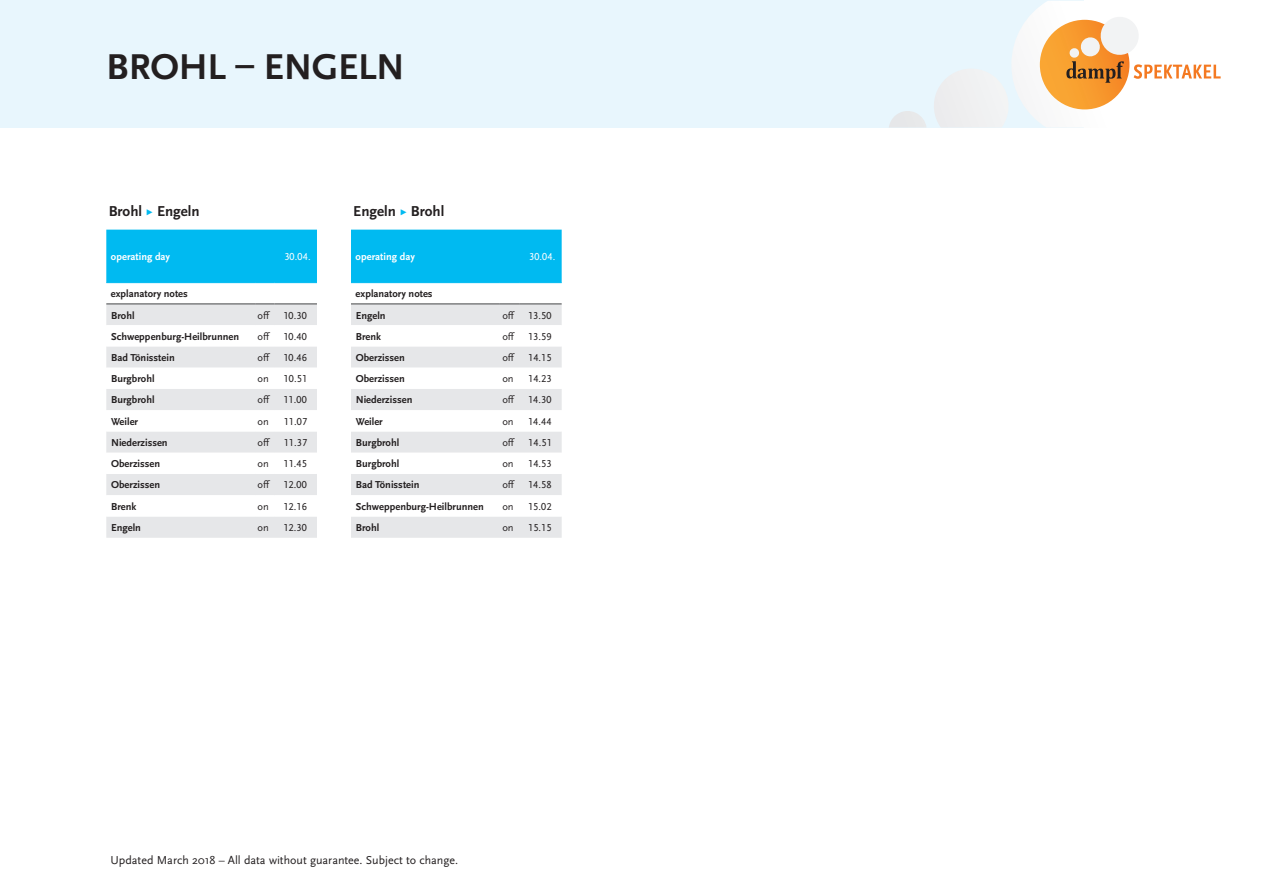
<style>
.page{position:relative;width:1263px;height:893px;background:#fff}
.page>*{position:absolute;margin:0;border:0;box-sizing:border-box;transform-origin:0 0}
.t1{font:700 37.5px "Scala Sans OT";letter-spacing:-.005em;color:#231f20}
.t2{font:700 15px "Scala Sans OT";color:#231f20}
.t3{font:12px "Scala Sans OT";color:#231f20}
.t4{font:700 10.5px/21.6px "Scala Sans OT";color:#231f20}
.t5{font:10.5px "Scala Sans OT";color:#231f20}
.t6{font:700 10.5px "Scala Sans OT";color:#fff}
.t7{font:10.5px "Scala Sans OT";color:#fff}
.s1{font-size:12px;color:#00baf1}
</style>
<div class="page">
<div style="left:0;top:0;width:1091px;height:128px;background:#e8f6fd"></div>
<svg style="left:889px;top:1px;width:331px;height:127px"></svg>
<div style="left:106px;top:304px;width:211px;height:234px;background:#e6e7e9"></div>
<svg style="left:106px;top:325px;width:211px;height:191px"></svg>
<div style="left:106px;top:230px;width:211px;height:53px;background:#00baf1"></div>
<hr style="left:274px;top:282px;width:43px;height:1px;background:#00baf1">
<hr style="left:106px;top:303px;width:149px;height:1px;background:#57585a">
<svg style="left:255px;top:303px;width:19px;height:1px"></svg>
<hr style="left:274px;top:303px;width:43px;height:1px;background:#57585a">
<div style="left:351px;top:304px;width:211px;height:234px;background:#e6e7e9"></div>
<svg style="left:351px;top:325px;width:211px;height:191px"></svg>
<div style="left:351px;top:230px;width:211px;height:53px;background:#00baf1"></div>
<hr style="left:519px;top:282px;width:43px;height:1px;background:#00baf1">
<hr style="left:351px;top:303px;width:149px;height:1px;background:#57585a">
<svg style="left:500px;top:303px;width:19px;height:1px"></svg>
<hr style="left:519px;top:303px;width:43px;height:1px;background:#57585a">
<h1 class="t1" style="left:106px;top:46px;width:300px">BROHL – ENGELN</h1>
<h2 class="t2" style="left:109px;top:203px;width:93px">Brohl <span class="s1">▸</span> Engeln</h2>
<p class="t6" style="left:111px;top:250px;width:61px">operating day</p>
<p class="t7" style="left:284px;top:251px;width:28px">30.04.</p>
<p class="t4" style="left:111px;top:283px;width:78px">explanatory notes<br>Brohl</p>
<p class="t5" style="left:258px;top:310px;width:51px">off 10.30</p>
<p class="t4" style="left:111px;top:326px;width:130px">Schweppenburg-Heilbrunnen</p>
<p class="t5" style="left:258px;top:331px;width:51px">off 10.40</p>
<p class="t4" style="left:111px;top:347px;width:65px">Bad Tönisstein</p>
<p class="t5" style="left:258px;top:352px;width:51px">off 10.46</p>
<p class="t4" style="left:111px;top:368px;width:45px">Burgbrohl</p>
<p class="t5" style="left:258px;top:373px;width:13px">on</p>
<p class="t5" style="left:284px;top:373px;width:25px">10.51</p>
<p class="t4" style="left:111px;top:389px;width:45px">Burgbrohl</p>
<p class="t5" style="left:258px;top:394px;width:51px">off 11.00</p>
<p class="t4" style="left:111px;top:411px;width:29px">Weiler</p>
<p class="t5" style="left:258px;top:416px;width:13px">on</p>
<p class="t5" style="left:284px;top:416px;width:25px">11.07</p>
<p class="t4" style="left:111px;top:432px;width:58px">Niederzissen</p>
<p class="t5" style="left:258px;top:437px;width:14px">off</p>
<p class="t5" style="left:284px;top:437px;width:25px">11.37</p>
<p class="t4" style="left:111px;top:453px;width:51px">Oberzissen</p>
<p class="t5" style="left:258px;top:458px;width:13px">on</p>
<p class="t5" style="left:283px;top:458px;width:25px">11.45</p>
<p class="t4" style="left:111px;top:474px;width:51px">Oberzissen</p>
<p class="t5" style="left:258px;top:479px;width:51px">off 12.00</p>
<p class="t4" style="left:111px;top:496px;width:27px">Brenk</p>
<p class="t5" style="left:258px;top:501px;width:13px">on</p>
<p class="t5" style="left:283px;top:501px;width:25px">12.16</p>
<p class="t4" style="left:111px;top:517px;width:31px">Engeln</p>
<p class="t5" style="left:258px;top:522px;width:13px">on</p>
<p class="t5" style="left:283px;top:522px;width:25px">12.30</p>
<h2 class="t2" style="left:353px;top:203px;width:93px">Engeln <span class="s1">▸</span> Brohl</h2>
<p class="t6" style="left:356px;top:250px;width:61px">operating day</p>
<p class="t7" style="left:529px;top:251px;width:28px">30.04.</p>
<p class="t4" style="left:356px;top:283px;width:78px">explanatory notes<br>Engeln</p>
<p class="t5" style="left:502px;top:310px;width:51px">off 13.50</p>
<p class="t4" style="left:356px;top:326px;width:27px">Brenk</p>
<p class="t5" style="left:502px;top:331px;width:51px">off 13.59</p>
<p class="t4" style="left:356px;top:347px;width:51px">Oberzissen</p>
<p class="t5" style="left:502px;top:352px;width:51px">off 14.15</p>
<p class="t4" style="left:356px;top:368px;width:51px">Oberzissen</p>
<p class="t5" style="left:502px;top:373px;width:13px">on</p>
<p class="t5" style="left:528px;top:373px;width:25px">14.23</p>
<p class="t4" style="left:356px;top:389px;width:58px">Niederzissen</p>
<p class="t5" style="left:502px;top:394px;width:51px">off 14.30</p>
<p class="t4" style="left:356px;top:411px;width:29px">Weiler</p>
<p class="t5" style="left:502px;top:416px;width:13px">on</p>
<p class="t5" style="left:528px;top:416px;width:25px">14.44</p>
<p class="t4" style="left:356px;top:432px;width:45px">Burgbrohl</p>
<p class="t5" style="left:502px;top:437px;width:14px">off</p>
<p class="t5" style="left:528px;top:437px;width:25px">14.51</p>
<p class="t4" style="left:356px;top:453px;width:45px">Burgbrohl</p>
<p class="t5" style="left:502px;top:458px;width:13px">on</p>
<p class="t5" style="left:528px;top:458px;width:25px">14.53</p>
<p class="t4" style="left:356px;top:474px;width:65px">Bad Tönisstein</p>
<p class="t5" style="left:502px;top:479px;width:51px">off 14.58</p>
<p class="t4" style="left:356px;top:496px;width:130px">Schweppenburg-Heilbrunnen</p>
<p class="t5" style="left:502px;top:501px;width:13px">on</p>
<p class="t5" style="left:528px;top:501px;width:25px">15.02</p>
<p class="t4" style="left:356px;top:517px;width:25px">Brohl</p>
<p class="t5" style="left:502px;top:522px;width:13px">on</p>
<p class="t5" style="left:528px;top:522px;width:25px">15.15</p>
<p class="t3" style="left:111px;top:853px;width:349px">Updated March 2018 – All data without guarantee. Subject to change.</p>
</div>
